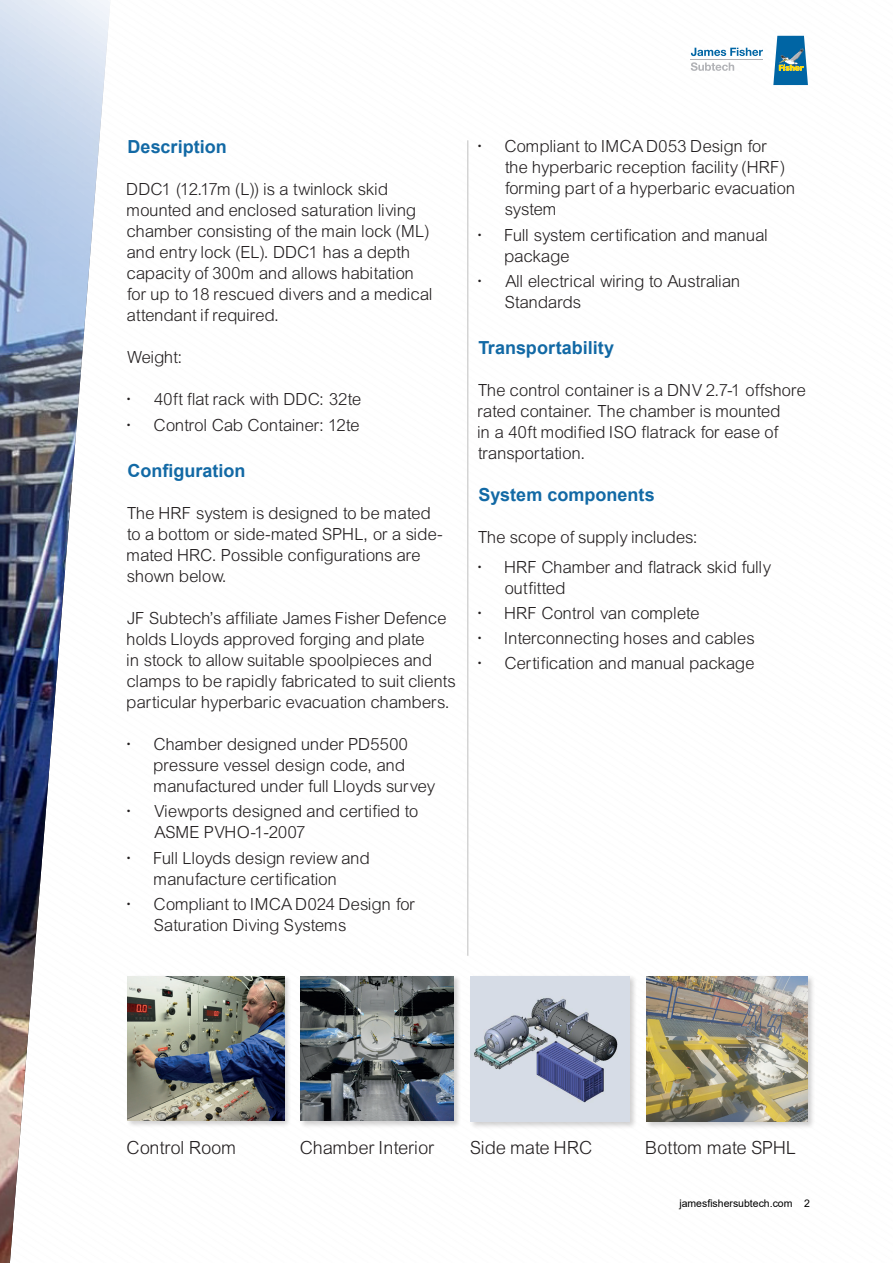
<style>
.page{position:relative;width:893px;height:1263px;background:#fff}
.page>*{position:absolute;margin:0;border:0;box-sizing:border-box;transform-origin:0 0}
.t1{font:19.5px "Arial Lgt";color:#231f20}
.t2{font:18px/21px "Arial Lgt";letter-spacing:-.005em;color:#231f20}
.t3{font:700 18px "Arial";color:#1269a5}
.t4{font:10.5px "Arial";color:#000}
</style>
<div class="page">
<img style="left:0;top:0;width:9px;height:1263px">
<img style="left:9px;top:0;width:799px;height:1263px">
<div style="left:126px;top:974px;width:166px;height:154px;background:#231f20;opacity:.21"></div>
<img style="left:128px;top:976px;width:156px;height:144px">
<div style="left:299px;top:974px;width:162px;height:154px;background:#231f20;opacity:.21"></div>
<img style="left:301px;top:976px;width:153px;height:145px">
<div style="left:469px;top:974px;width:168px;height:155px;background:#231f20;opacity:.21"></div>
<img style="left:471px;top:976px;width:158px;height:145px">
<div style="left:645px;top:974px;width:170px;height:155px;background:#231f20;opacity:.21"></div>
<img style="left:646px;top:976px;width:162px;height:145px">
<hr style="left:467px;top:140px;width:1px;height:816px;background:#d4d4d4">
<svg style="left:691px;top:48px;width:72px;height:8px"></svg>
<hr style="left:691px;top:59px;width:72px;height:1px;background:#b2b3b7">
<svg style="left:773px;top:36px;width:35px;height:49px;background:#3e85a7"></svg>
<svg style="left:691px;top:62px;width:43px;height:9px"></svg>
<p class="t3" style="left:128px;top:134px;width:101px">Description</p>
<p class="t2" style="left:128px;top:179px;width:308px">DDC1 (12.17m (L)) is a twinlock skid mounted and enclosed saturation living chamber consisting of the main lock (ML) and entry lock (EL). DDC1 has a depth capacity of 300m and allows habitation for up to 18 rescued divers and a medical attendant if required.</p>
<p class="t2" style="left:128px;top:347px;width:58px">Weight:</p>
<p class="t2" style="left:128px;top:389px;width:236px">• 40ft flat rack with DDC: 32te</p>
<p class="t2" style="left:128px;top:414px;width:235px">• Control Cab Container: 12te</p>
<p class="t3" style="left:128px;top:458px;width:119px">Configuration</p>
<p class="t2" style="left:128px;top:503px;width:317px">The HRF system is designed to be mated to a bottom or side-mated SPHL, or a side&shy;mated HRC. Possible configurations are shown below.</p>
<p class="t2" style="left:128px;top:608px;width:330px">JF Subtech’s affiliate James Fisher Defence holds Lloyds approved forging and plate<br>in stock to allow suitable spoolpieces and clamps to be rapidly fabricated to suit clients particular hyperbaric evacuation chambers.</p>
<p class="t2" style="left:155px;top:734px;width:283px;text-indent:-27px">• Chamber designed under PD5500 pressure vessel design code, and manufactured under full Lloyds survey</p>
<p class="t2" style="left:155px;top:801px;width:266px;text-indent:-27px">• Viewports designed and certified to<br>ASME PVHO-1-2007</p>
<p class="t2" style="left:128px;top:847px;width:245px;text-align:center">• Full Lloyds design review and manufacture certification</p>
<p class="t2" style="left:155px;top:894px;width:263px;text-indent:-27px">• Compliant to IMCA D024 Design for<br>Saturation Diving Systems</p>
<p class="t2" style="left:505px;top:136px;width:292px;text-indent:-27px">• Compliant to IMCA D053 Design for<br>the hyperbaric reception facility (HRF) forming part of a hyperbaric evacuation system</p>
<p class="t2" style="left:505px;top:224px;width:265px;text-indent:-27px">• Full system certification and manual package</p>
<p class="t2" style="left:505px;top:271px;width:238px;text-indent:-27px">• All electrical wiring to Australian<br>Standards</p>
<p class="t3" style="left:478px;top:335px;width:137px">Transportability</p>
<p class="t2" style="left:478px;top:380px;width:330px">The control container is a DNV 2.7-1 offshore rated container. The chamber is mounted<br>in a 40ft modified ISO flatrack for ease of transportation.</p>
<p class="t3" style="left:478px;top:482px;width:178px">System components</p>
<p class="t2" style="left:478px;top:527px;width:222px">The scope of supply includes:</p>
<p class="t2" style="left:505px;top:556px;width:268px;text-indent:-27px">• HRF Chamber and flatrack skid fully outfitted</p>
<p class="t2" style="left:478px;top:603px;width:224px">• HRF Control van complete</p>
<p class="t2" style="left:478px;top:628px;width:279px">• Interconnecting hoses and cables</p>
<p class="t2" style="left:478px;top:653px;width:278px">• Certification and manual package</p>
<p class="t1" style="left:128px;top:1137px;width:111px">Control Room</p>
<p class="t1" style="left:301px;top:1137px;width:136px">Chamber Interior</p>
<p class="t1" style="left:471px;top:1137px;width:124px">Side mate HRC</p>
<p class="t1" style="left:646px;top:1137px;width:153px">Bottom mate SPHL</p>
<p class="t4" style="left:679px;top:1196px;width:132px">jamesfishersubtech.com 2</p>
</div>
